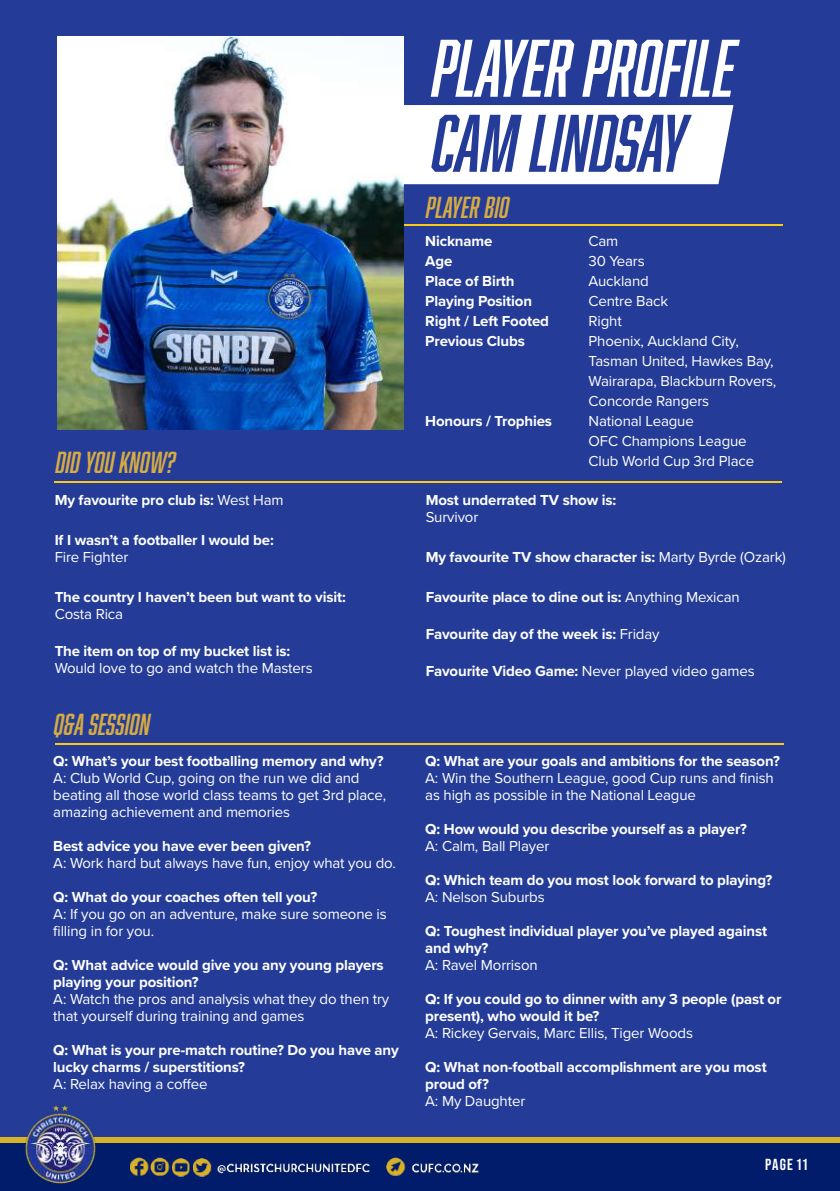
<style>
.page{position:relative;width:840px;height:1191px;background:#fff}
.page>*{position:absolute;margin:0;border:0;box-sizing:border-box;transform-origin:0 0}
.t1{font:italic 75px "Abolition";color:#fff}
.t2{font:italic 75px "Abolition";color:#243c97}
.t3{font:italic 28px "Abolition";letter-spacing:.01em;color:#d7ab42}
.t4{font:700 16px "Bebas Neue Pro";letter-spacing:.065em;color:#fff}
.t5{font:700 15px/17px "Proxima Nova";letter-spacing:-.01em;color:#fff}
.t6{font:15px/20px "Proxima Nova";letter-spacing:-.01em;color:#fff}
.s1{font-weight:400}
.s2{font-weight:700}
</style>
<div class="page">
<div style="left:0;top:0;width:839px;height:1191px;background:#243c97"></div>
<div style="left:0;top:1137px;width:839px;height:54px;background:#d8b127"></div>
<div style="left:403px;top:105px;width:330px;height:79px;background:#fff"></div>
<div style="left:0;top:1143px;width:839px;height:48px;background:#001c6a"></div>
<img style="left:25px;top:1105px;width:71px;height:79px">
<img style="left:63px;top:1147px;width:416px;height:37px">
<hr style="left:56px;top:743px;width:727px;height:2px;background:#fcca16">
<hr style="left:328px;top:224px;width:453px;height:2px;background:#fcca16">
<hr style="left:55px;top:481px;width:726px;height:2px;background:#fcca16">
<img style="left:58px;top:36px;width:345px;height:394px">
<h2 class="t3" style="left:56px;top:446px;width:121px">DID YOU KNOW?</h2>
<p class="t5" style="left:55px;top:491px;width:230px">My favourite pro club is: <span class="s1">West Ham</span></p>
<p class="t5" style="left:55px;top:531px;width:220px">If I wasn’t a footballer I would be:</p>
<p class="t6" style="left:55px;top:546px;width:75px">Fire Fighter</p>
<p class="t5" style="left:55px;top:588px;width:292px">The country I haven’t been but want to visit:</p>
<p class="t6" style="left:55px;top:603px;width:70px">Costa Rica</p>
<p class="t5" style="left:55px;top:642px;width:237px">The item on top of my bucket list is:</p>
<p class="t6" style="left:55px;top:657px;width:259px">Would love to go and watch the Masters</p>
<h2 class="t3" style="left:55px;top:708px;width:97px">Q&amp;A SESSION</h2>
<p class="t5" style="left:53px;top:752px;width:331px">Q: What’s your best footballing memory and why?</p>
<p class="t6" style="left:53px;top:769px;width:334px;line-height:17px">A: Club World Cup, going on the run we did and beating all those world class teams to get 3rd place, amazing achievement and memories</p>
<p class="t5" style="left:53px;top:837px;width:259px">Best advice you have ever been given?</p>
<p class="t6" style="left:53px;top:852px;width:344px">A: Work hard but always have fun, enjoy what you do.</p>
<p class="t5" style="left:53px;top:888px;width:265px">Q: What do your coaches often tell you?</p>
<p class="t6" style="left:53px;top:905px;width:335px;line-height:17px">A: If you go on an adventure, make sure someone is filling in for you.</p>
<p class="t5" style="left:53px;top:956px;width:332px">Q: What advice would give you any young players playing your position?</p>
<p class="t6" style="left:53px;top:990px;width:337px;line-height:17px">A: Watch the pros and analysis what they do then try that yourself during training and games</p>
<p class="t5" style="left:53px;top:1041px;width:347px">Q: What is your pre-match routine? Do you have any lucky charms / superstitions?</p>
<p class="t6" style="left:53px;top:1073px;width:156px">A: Relax having a coffee</p>
<h1 class="t1" style="left:433px;top:25px;width:304px">PLAYER PROFILE</h1>
<h1 class="t2" style="left:433px;top:100px;width:255px">CAM LINDSAY</h1>
<h2 class="t3" style="left:426px;top:191px;width:84px">PLAYER BIO</h2>
<p class="t5" style="left:425px;top:231px;width:125px;line-height:20px">Nickname<br>Age<br>Place of Birth<br>Playing Position<br>Right / Left Footed<br>Previous Clubs</p>
<p class="t5" style="left:425px;top:412px;width:128px">Honours / Trophies</p>
<p class="t6" style="left:588px;top:230px;width:189px">Cam<br>30 Years<br>Auckland<br>Centre Back<br>Right<br>Phoenix, Auckland City,<br>Tasman United, Hawkes Bay,<br>Wairarapa, Blackburn Rovers,<br>Concorde Rangers<br>National League<br>OFC Champions League<br>Club World Cup 3rd Place</p>
<p class="t5" style="left:425px;top:491px;width:192px">Most underrated TV show is:</p>
<p class="t6" style="left:425px;top:506px;width:54px">Survivor</p>
<p class="t5" style="left:425px;top:548px;width:361px">My favourite TV show character is: <span class="s1">Marty Byrde (Ozark)</span></p>
<p class="t5" style="left:425px;top:588px;width:315px">Favourite place to dine out is: <span class="s1">Anything Mexican</span></p>
<p class="t5" style="left:425px;top:625px;width:235px">Favourite day of the week is: <span class="s1">Friday</span></p>
<p class="t6" style="left:425px;top:660px;width:330px"><span class="s2">Favourite Video Game:</span> Never played video games</p>
<p class="t5" style="left:425px;top:752px;width:356px">Q: What are your goals and ambitions for the season?</p>
<p class="t6" style="left:425px;top:769px;width:350px;line-height:17px">A: Win the Southern League, good Cup runs and finish as high as possible in the National League</p>
<p class="t5" style="left:425px;top:820px;width:323px">Q: How would you describe yourself as a player?</p>
<p class="t6" style="left:425px;top:835px;width:125px">A: Calm, Ball Player</p>
<p class="t5" style="left:425px;top:871px;width:348px">Q: Which team do you most look forward to playing?</p>
<p class="t6" style="left:425px;top:886px;width:121px">A: Nelson Suburbs</p>
<p class="t5" style="left:425px;top:922px;width:343px">Q: Toughest individual player you’ve played against and why?</p>
<p class="t6" style="left:425px;top:954px;width:114px">A: Ravel Morrison</p>
<p class="t5" style="left:425px;top:990px;width:357px">Q: If you could go to dinner with any 3 people (past or present), who would it be?</p>
<p class="t6" style="left:425px;top:1022px;width:269px">A: Rickey Gervais, Marc Ellis, Tiger Woods</p>
<p class="t5" style="left:425px;top:1058px;width:343px">Q: What non-football accomplishment are you most proud of?</p>
<p class="t6" style="left:425px;top:1090px;width:101px">A: My Daughter</p>
<p class="t4" style="left:764px;top:1155px;width:44px">PAGE 11</p>
</div>
